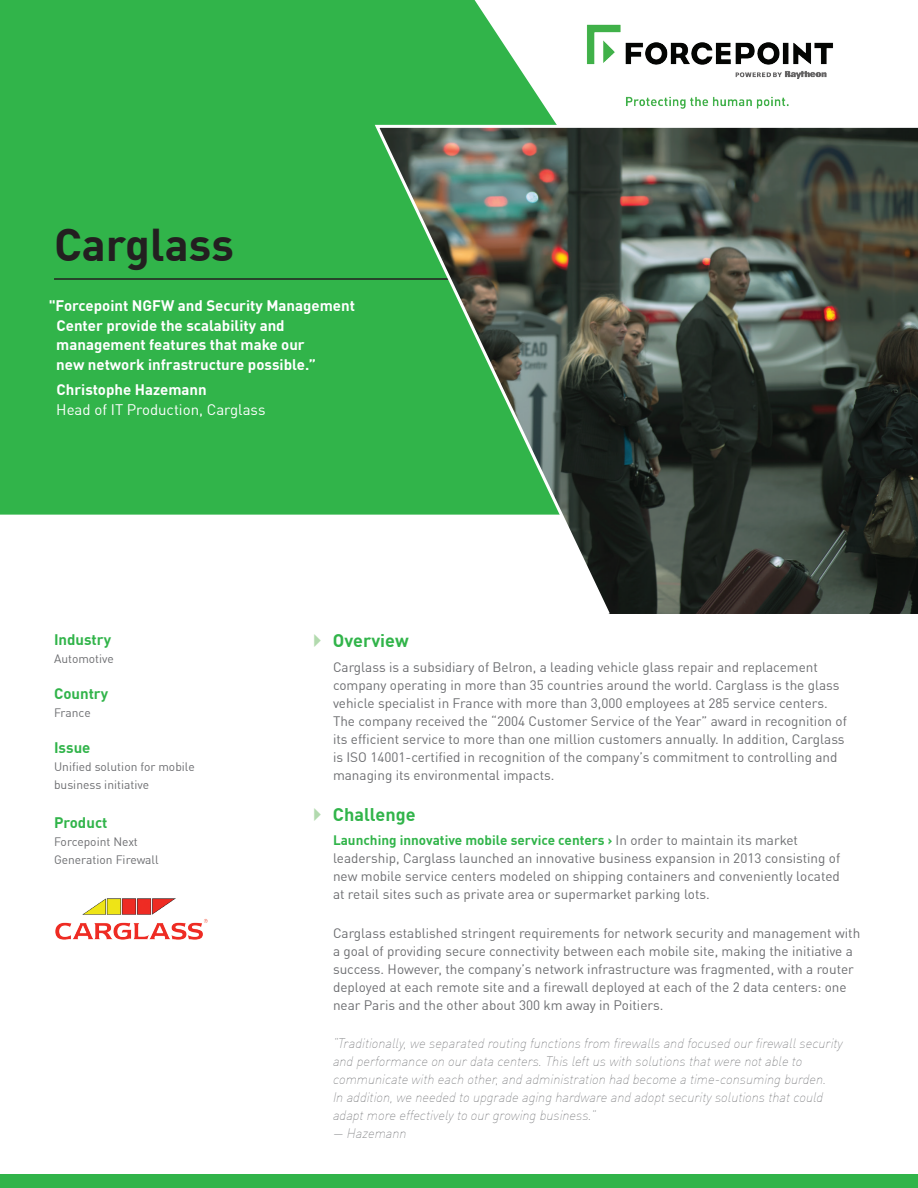
<style>
.page{position:relative;width:918px;height:1188px;background:#fff}
.page>*{position:absolute;margin:0;border:0;box-sizing:border-box;transform-origin:0 0}
.t1{font:700 45px "DIN Offc Pro";color:#231f20}
.t2{font:700 18px "DIN Offc Pro";color:#31b44a}
.t3{font:700 15px/19.5px "DIN Offc Pro";color:#fff}
.t4{font:700 15px "DIN Offc Pro";color:#31b44a}
.t5{font:15px "DIN Offc Pro";color:#fff}
.t6{font:13.5px/18px "DIN Offc Pro";color:#6c6d70}
.t7{font:italic 100 13.5px/18px "DIN Offc Pro";color:#6c6d70}
.t8{font:12px/18px "DIN Offc Pro";color:#6c6d70}
.s1{font-weight:700;color:#31b44a}
</style>
<div class="page">
<img style="left:813px;top:42px;width:20px;height:36px">
<svg style="left:0;top:0;width:813px;height:515px;background:#4cbc61"></svg>
<hr style="left:54px;top:278px;width:540px;height:2px;background:#231f20">
<div style="left:0;top:1174px;width:918px;height:14px;background:#31b44a"></div>
<svg style="left:372px;top:123px;width:546px;height:491px;background:#506752"></svg>
<img style="left:55px;top:898px;width:153px;height:42px">
<h1 class="t1" style="left:54px;top:210px;width:181px">Carglass</h1>
<p class="t3" style="left:56px;top:295px;width:300px;text-indent:-8px">"Forcepoint NGFW and Security Management Center provide the scalability and management features that make our<br>new network infrastructure possible.”</p>
<p class="t3" style="left:56px;top:379px;width:152px">Christophe Hazemann</p>
<p class="t5" style="left:56px;top:398px;width:211px">Head of IT Production, Carglass</p>
<p class="t4" style="left:54px;top:628px;width:59px">Industry</p>
<p class="t8" style="left:54px;top:649px;width:61px">Automotive</p>
<p class="t4" style="left:54px;top:682px;width:56px">Country</p>
<p class="t8" style="left:54px;top:703px;width:38px">France</p>
<p class="t4" style="left:54px;top:736px;width:38px">Issue</p>
<p class="t8" style="left:54px;top:757px;width:142px">Unified solution for mobile business initiative</p>
<p class="t4" style="left:54px;top:811px;width:55px">Product</p>
<p class="t8" style="left:54px;top:832px;width:106px">Forcepoint Next<br>Generation Firewall</p>
<h2 class="t2" style="left:333px;top:627px;width:77px">Overview</h2>
<p class="t6" style="left:333px;top:657px;width:515px">Carglass is a subsidiary of Belron, a leading vehicle glass repair and replacement company operating in more than 35 countries around the world. Carglass is the glass vehicle specialist in France with more than 3,000 employees at 285 service centers.<br>The company received the “2004 Customer Service of the Year” award in recognition of its efficient service to more than one million customers annually. In addition, Carglass is ISO 14001-certified in recognition of the company’s commitment to controlling and managing its environmental impacts.</p>
<h2 class="t2" style="left:333px;top:800px;width:84px">Challenge</h2>
<p class="t6" style="left:333px;top:831px;width:509px"><span class="s1">Launching innovative mobile service centers ›</span> In order to maintain its market leadership, Carglass launched an innovative business expansion in 2013 consisting of new mobile service centers modeled on shipping containers and conveniently located at retail sites such as private area or supermarket parking lots.</p>
<p class="t6" style="left:333px;top:923px;width:529px">Carglass established stringent requirements for network security and management with a goal of providing secure connectivity between each mobile site, making the initiative a success. However, the company’s network infrastructure was fragmented, with a router deployed at each remote site and a firewall deployed at each of the 2 data centers: one near Paris and the other about 300 km away in Poitiers.</p>
<p class="t7" style="left:333px;top:1033px;width:511px">“Traditionally, we separated routing functions from firewalls and focused our firewall security and performance on our data centers. This left us with solutions that were not able to communicate with each other, and administration had become a time-consuming burden.<br>In addition, we needed to upgrade aging hardware and adopt security solutions that could adapt more effectively to our growing business.”</p>
<p class="t7" style="left:333px;top:1123px;width:75px">— Hazemann</p>
</div>
